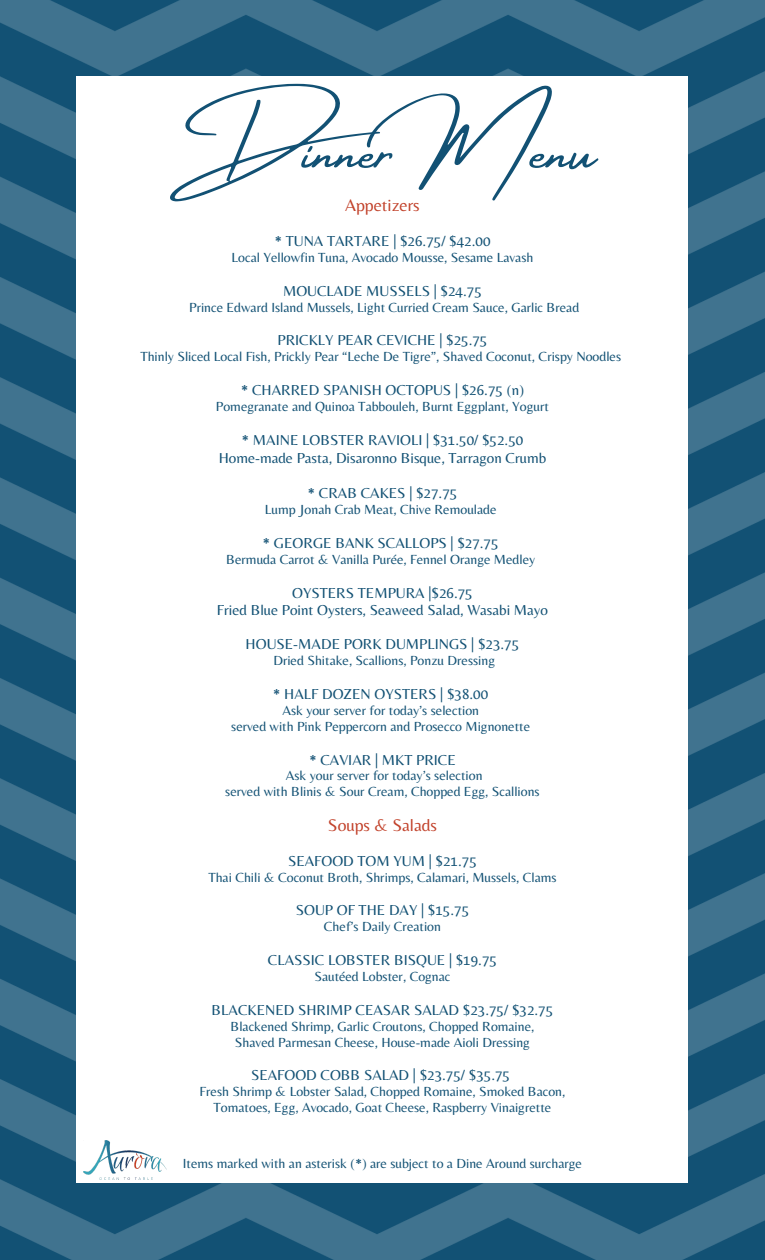
<style>
.page{position:relative;width:765px;height:1260px;background:#fff}
.page>*{position:absolute;margin:0;border:0;box-sizing:border-box;transform-origin:0 0}
.t1{font:62.5px "Amsterdam Four";color:#125174}
.t2{font:17.5px "Belleza";color:#c2432c}
.t3{font:15px/17.8px "Belleza";color:#125174;text-align:center}
.t4{font:13.75px/16px "Belleza";color:#125174;text-align:center}
</style>
<div class="page">
<img style="left:0;top:0;width:765px;height:1260px">
<div style="left:76px;top:77px;width:612px;height:1106px;background:#fff"></div>
<img style="left:83px;top:1140px;width:83px;height:40px">
<p class="t1" style="left:169px;top:117px;width:434px">Dinner Menu</p>
<p class="t2" style="left:345px;top:195px;width:76px">Appetizers</p>
<p class="t3" style="left:274px;top:232px;width:218px">* TUNA TARTARE | $26.75/ $42.00</p>
<p class="t4" style="left:232px;top:249px;width:303px">Local Yellowfin Tuna, Avocado Mousse, Sesame Lavash</p>
<p class="t3" style="left:283px;top:282px;width:200px">MOUCLADE MUSSELS | $24.75</p>
<p class="t4" style="left:189px;top:299px;width:392px">Prince Edward Island Mussels, Light Curried Cream Sauce, Garlic Bread</p>
<p class="t3" style="left:277px;top:331px;width:212px">PRICKLY PEAR CEVICHE | $25.75</p>
<p class="t4" style="left:140px;top:349px;width:482px">Thinly Sliced Local Fish, Prickly Pear “Leche De Tigre”, Shaved Coconut, Crispy Noodles</p>
<p class="t3" style="left:241px;top:381px;width:285px">* CHARRED SPANISH OCTOPUS | $26.75 (n)</p>
<p class="t4" style="left:216px;top:398px;width:335px">Pomegranate and Quinoa Tabbouleh, Burnt Eggplant, Yogurt</p>
<p class="t3" style="left:219px;top:431px;width:329px">* MAINE LOBSTER RAVIOLI | $31.50/ $52.50<br>Home-made Pasta, Disaronno Bisque, Tarragon Crumb</p>
<p class="t3" style="left:308px;top:484px;width:151px">* CRAB CAKES | $27.75</p>
<p class="t4" style="left:265px;top:501px;width:233px">Lump Jonah Crab Meat, Chive Remoulade</p>
<p class="t3" style="left:263px;top:534px;width:238px">* GEORGE BANK SCALLOPS | $27.75</p>
<p class="t4" style="left:226px;top:551px;width:310px">Bermuda Carrot &amp; Vanilla Purée, Fennel Orange Medley</p>
<p class="t3" style="left:217px;top:584px;width:333px">OYSTERS TEMPURA |$26.75<br>Fried Blue Point Oysters, Seaweed Salad, Wasabi Mayo</p>
<p class="t3" style="left:246px;top:635px;width:275px">HOUSE-MADE PORK DUMPLINGS | $23.75</p>
<p class="t4" style="left:273px;top:652px;width:223px">Dried Shitake, Scallions, Ponzu Dressing</p>
<p class="t3" style="left:273px;top:685px;width:217px">* HALF DOZEN OYSTERS | $38.00</p>
<p class="t4" style="left:231px;top:702px;width:300px">Ask your server for today’s selection<br>served with Pink Peppercorn and Prosecco Mignonette</p>
<p class="t3" style="left:309px;top:750px;width:148px">* CAVIAR | MKT PRICE</p>
<p class="t4" style="left:225px;top:768px;width:316px">Ask your server for today’s selection<br>served with Blinis &amp; Sour Cream, Chopped Egg, Scallions</p>
<p class="t2" style="left:328px;top:815px;width:111px">Soups &amp; Salads</p>
<p class="t3" style="left:288px;top:852px;width:190px">SEAFOOD TOM YUM | $21.75</p>
<p class="t4" style="left:208px;top:869px;width:350px">Thai Chili &amp; Coconut Broth, Shrimps, Calamari, Mussels, Clams</p>
<p class="t3" style="left:296px;top:901px;width:175px">SOUP OF THE DAY | $15.75</p>
<p class="t4" style="left:324px;top:919px;width:119px">Chef’s Daily Creation</p>
<p class="t3" style="left:268px;top:951px;width:231px">CLASSIC LOBSTER BISQUE | $19.75</p>
<p class="t4" style="left:314px;top:968px;width:138px">Sautéed Lobster, Cognac</p>
<p class="t3" style="left:212px;top:1001px;width:343px">BLACKENED SHRIMP CEASAR SALAD $23.75/ $32.75</p>
<p class="t4" style="left:231px;top:1018px;width:305px">Blackened Shrimp, Garlic Croutons, Chopped Romaine,<br>Shaved Parmesan Cheese, House-made Aioli Dressing</p>
<p class="t3" style="left:251px;top:1066px;width:261px">SEAFOOD COBB SALAD | $23.75/ $35.75</p>
<p class="t4" style="left:200px;top:1084px;width:367px">Fresh Shrimp &amp; Lobster Salad, Chopped Romaine, Smoked Bacon,<br>Tomatoes, Egg, Avocado, Goat Cheese, Raspberry Vinaigrette</p>
<p class="t4" style="left:183px;top:1155px;width:401px">Items marked with an asterisk (*) are subject to a Dine Around surcharge</p>
</div>
